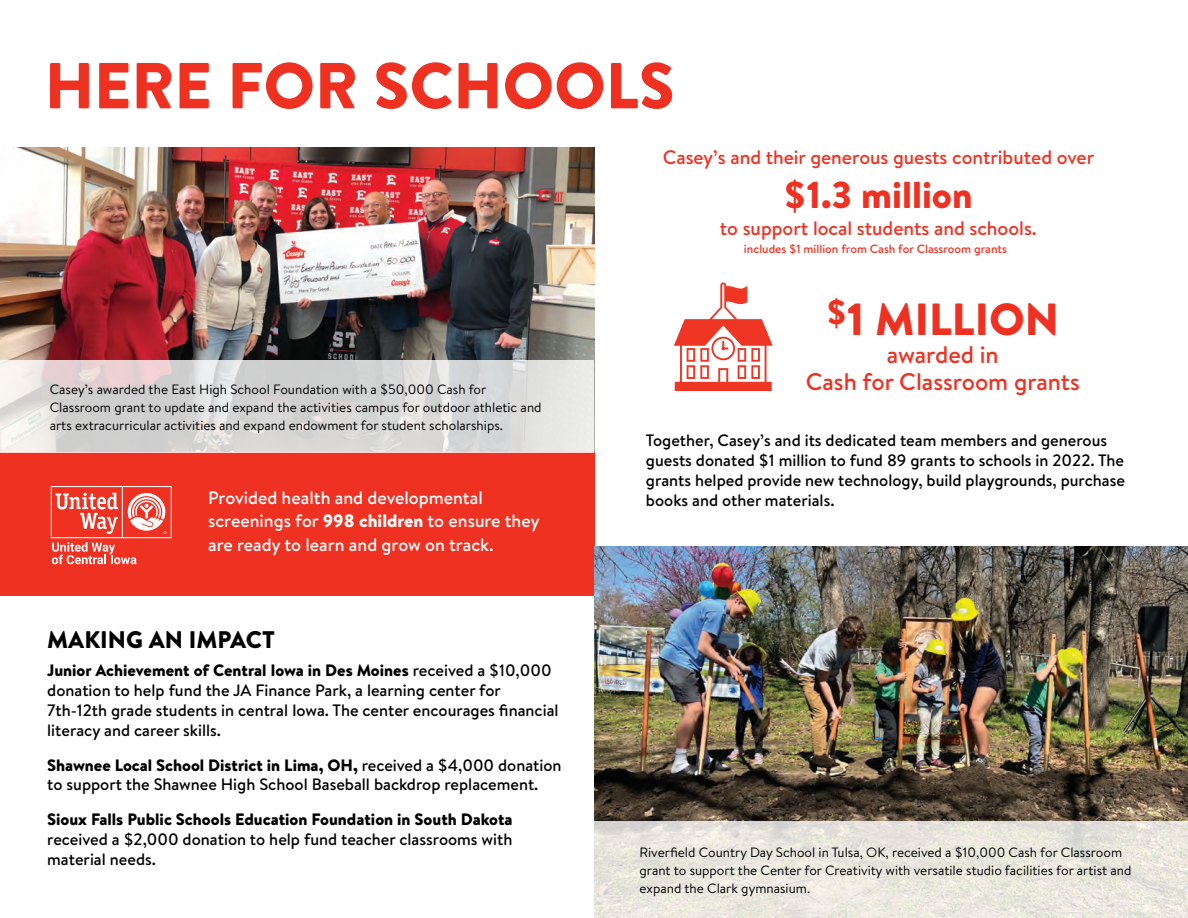
<style>
.page{position:relative;width:1188px;height:918px;background:#fff}
.page>*{position:absolute;margin:0;border:0;box-sizing:border-box;transform-origin:0 0}
.t1{font:900 64.8px "Brandon Text";color:#ef3122}
.t2{font:900 45px "Brandon Text";color:#ef3122}
.t3{font:900 37.5px "Brandon Text";color:#ef3122}
.t4{font:500 24px/27px "Brandon Text";color:#ef3122;text-align:center}
.t5{font:900 24px "Brandon Text";color:#000}
.t6{font:500 19.5px "Brandon Text";color:#ef3122}
.t7{font:500 18px/23.7px "Brandon Text";color:#fff}
.t8{font:500 16.5px/19.8px "Brandon Text";color:#000}
.t9{font:900 16.5px "Brandon Text";color:#000}
.t10{font:13.5px/18px "Brandon Text";color:#000}
.t11{font:500 12px "Brandon Text";color:#ef3122}
.s1{font-weight:900}
</style>
<div class="page">
<div style="left:0;top:451px;width:594px;height:144px;background:#ef3122"></div>
<svg style="left:51px;top:486px;width:121px;height:78px"></svg>
<img style="left:0;top:147px;width:594px;height:213px">
<img style="left:594px;top:547px;width:594px;height:275px">
<svg style="left:594px;top:822px;width:594px;height:96px;background:#e8e6dd"></svg>
<svg style="left:0;top:360px;width:594px;height:93px;background:#dbd9d8"></svg>
<svg style="left:674px;top:282px;width:99px;height:109px"></svg>
<h1 class="t1" style="left:45px;top:40px;width:631px">HERE FOR SCHOOLS</h1>
<p class="t6" style="left:663px;top:144px;width:433px">Casey’s and their generous guests contributed over</p>
<h3 class="t3" style="left:784px;top:168px;width:190px">$1.3 million</h3>
<p class="t6" style="left:720px;top:215px;width:318px">to support local students and schools.</p>
<p class="t11" style="left:744px;top:240px;width:264px">includes $1 million from Cash for Classroom grants</p>
<h2 class="t2" style="left:826px;top:288px;width:234px"><sup>$</sup>1 MILLION</h2>
<h3 class="t4" style="left:806px;top:341px;width:276px">awarded in<br>Cash for Classroom grants</h3>
<p class="t10" style="left:50px;top:379px;width:493px">Casey’s awarded the East High School Foundation with a $50,000 Cash for<br>Classroom grant to update and expand the activities campus for outdoor athletic and arts extracurricular activities and expand endowment for student scholarships.</p>
<p class="t8" style="left:646px;top:430px;width:481px">Together, Casey’s and its dedicated team members and generous guests donated $1 million to fund 89 grants to schools in 2022. The grants helped provide new technology, build playgrounds, purchase</p>
<p class="t7" style="left:208px;top:485px;width:276px">Provided health and developmental</p>
<p class="t8" style="left:646px;top:490px;width:190px">books and other materials.</p>
<p class="t7" style="left:208px;top:509px;width:333px">screenings for <span class="s1">998 children</span> to ensure they are ready to learn and grow on track.</p>
<h3 class="t5" style="left:47px;top:622px;width:229px">MAKING AN IMPACT</h3>
<p class="t8" style="left:47px;top:660px;width:513px"><span class="s1">Junior Achievement of Central Iowa in Des Moines</span> received a $10,000 donation to help fund the JA Finance Park, a learning center for 7th-12th grade students in central Iowa. The center encourages financial literacy and career skills.</p>
<p class="t8" style="left:47px;top:755px;width:516px"><span class="s1">Shawnee Local School District in Lima, OH,</span> received a $4,000 donation to support the Shawnee High School Baseball backdrop replacement.</p>
<p class="t9" style="left:47px;top:808px;width:467px">Sioux Falls Public Schools Education Foundation in South Dakota</p>
<p class="t8" style="left:47px;top:829px;width:467px">received a $2,000 donation to help fund teacher classrooms with material needs.</p>
<p class="t10" style="left:640px;top:843px;width:494px">Riverfield Country Day School in Tulsa, OK, received a $10,000 Cash for Classroom grant to support the Center for Creativity with versatile studio facilities for artist and expand the Clark gymnasium.</p>
</div>
